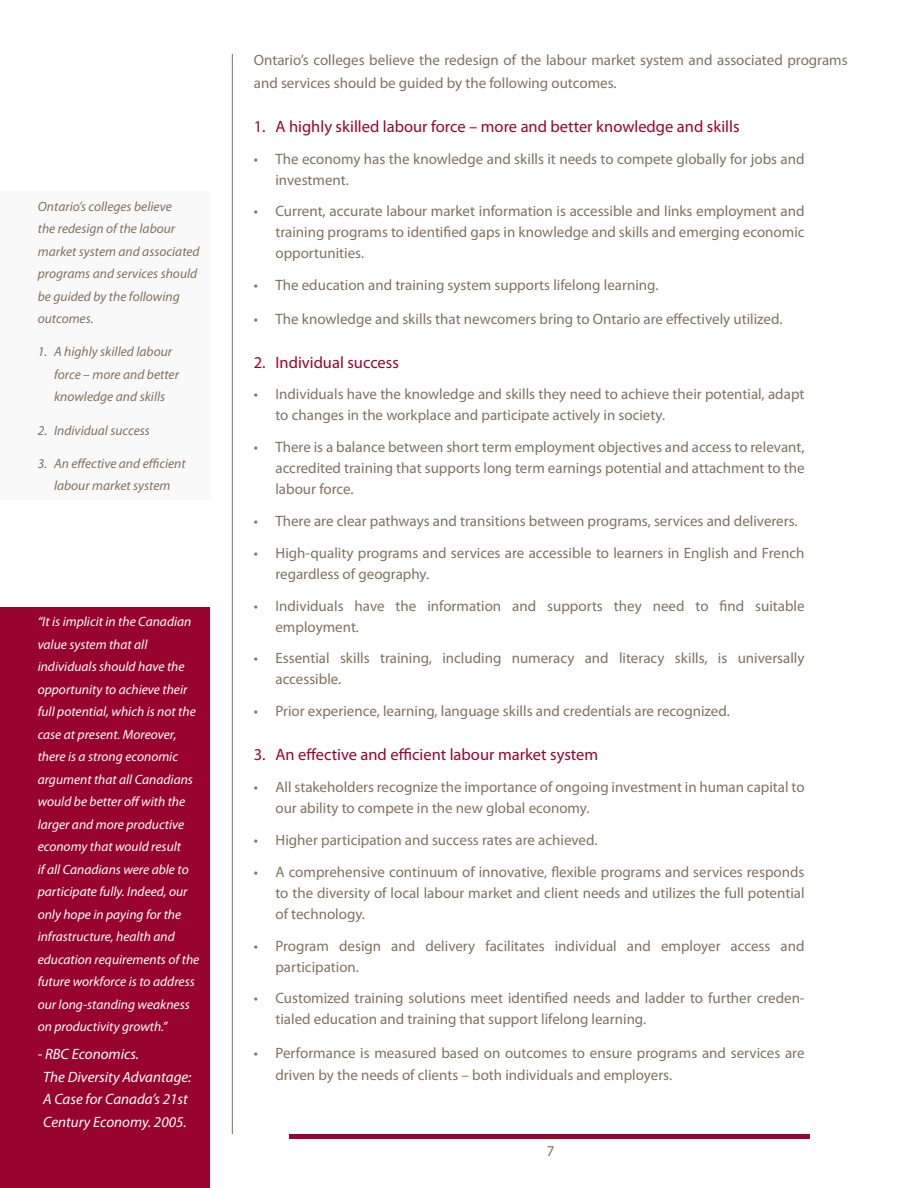
<style>
.page{position:relative;width:918px;height:1188px;background:#fff}
.page>*{position:absolute;margin:0;border:0;box-sizing:border-box;transform-origin:0 0}
.t1{font:16.5px "Myriad Pro";color:#99042e}
.t2{font:15px/21px "Myriad Pro";color:#81725e}
.t3{font:italic 15px/22.5px "Myriad Pro";color:#fff}
.t4{font:italic 13.5px/22.5px "Myriad Pro";color:#fff}
.t5{font:italic 13.5px/22.5px "Myriad Pro";color:#81725e}
</style>
<div class="page">
<div style="left:0;top:192px;width:211px;height:308px;background:#faf9f9"></div>
<div style="left:0;top:608px;width:210px;height:580px;background:#99042e"></div>
<hr style="left:232px;top:54px;width:1px;height:1080px;background:#81725e">
<hr style="left:290px;top:1134px;width:520px;height:4px;background:#99042e">
<p class="t5" style="left:38px;top:195px;width:163px">Ontario’s colleges believe<br>the redesign of the labour market system and associated programs and services should be guided by the following outcomes.</p>
<p class="t5" style="left:54px;top:340px;width:127px">A highly skilled labour force – more and better knowledge and skills</p>
<p class="t5" style="left:54px;top:419px;width:97px">Individual success</p>
<p class="t5" style="left:54px;top:452px;width:133px">An effective and efficient labour market system</p>
<p class="t5" style="left:38px;top:340px;width:11px">1.</p>
<p class="t5" style="left:38px;top:419px;width:11px">2.</p>
<p class="t5" style="left:38px;top:452px;width:11px">3.</p>
<p class="t4" style="left:38px;top:610px;width:163px">“It is implicit in the Canadian value system that all individuals should have the opportunity to achieve their full potential, which is not the case at present. Moreover, there is a strong economic argument that all Canadians would be better off with the larger and more productive economy that would result<br>if all Canadians were able to participate fully. Indeed, our only hope in paying for the infrastructure, health and education requirements of the future workforce is to address our long-standing weakness on productivity growth.”</p>
<p class="t3" style="left:43px;top:1043px;width:150px;text-indent:-5px">- RBC Economics.<br>The Diversity Advantage:<br>A Case for Canada’s 21st<br>Century Economy. 2005.</p>
<p class="t2" style="left:254px;top:49px;width:595px;line-height:22.5px">Ontario’s colleges believe the redesign of the labour market system and associated programs and services should be guided by the following outcomes.</p>
<p class="t1" style="left:275px;top:116px;width:466px">A highly skilled labour force – more and better knowledge and skills</p>
<p class="t2" style="left:275px;top:148px;width:531px">The economy has the knowledge and skills it needs to compete globally for jobs and investment.</p>
<p class="t2" style="left:275px;top:201px;width:531px;text-align:justify">Current, accurate labour market information is accessible and links employment and training programs to identified gaps in knowledge and skills and emerging economic opportunities.</p>
<p class="t2" style="left:275px;top:274px;width:385px">The education and training system supports lifelong learning.</p>
<p class="t2" style="left:275px;top:308px;width:509px">The knowledge and skills that newcomers bring to Ontario are effectively utilized.</p>
<p class="t1" style="left:275px;top:352px;width:125px">Individual success</p>
<p class="t2" style="left:275px;top:384px;width:531px">Individuals have the knowledge and skills they need to achieve their potential, adapt to changes in the workplace and participate actively in society.</p>
<p class="t2" style="left:275px;top:436px;width:531px;text-align:justify">There is a balance between short term employment objectives and access to relevant, accredited training that supports long term earnings potential and attachment to the labour force.</p>
<p class="t2" style="left:275px;top:505px;width:531px;line-height:31.8px">There are clear pathways and transitions between programs, services and deliverers.<br>High-quality programs and services are accessible to learners in English and French</p>
<p class="t2" style="left:275px;top:558px;width:531px;line-height:31.8px">regardless of geography.<br>Individuals have the information and supports they need to find suitable</p>
<p class="t2" style="left:275px;top:610px;width:531px;line-height:31.8px">employment.<br>Essential skills training, including numeracy and literacy skills, is universally</p>
<p class="t2" style="left:275px;top:663px;width:456px;line-height:31.8px">accessible.<br>Prior experience, learning, language skills and credentials are recognized.</p>
<p class="t1" style="left:275px;top:745px;width:324px">An effective and efficient labour market system</p>
<p class="t2" style="left:275px;top:776px;width:531px">All stakeholders recognize the importance of ongoing investment in human capital to our ability to compete in the new global economy.</p>
<p class="t2" style="left:275px;top:824px;width:531px;line-height:31.8px">Higher participation and success rates are achieved.<br>A comprehensive continuum of innovative, flexible programs and services responds</p>
<p class="t2" style="left:275px;top:882px;width:531px">to the diversity of local labour market and client needs and utilizes the full potential of technology.</p>
<p class="t2" style="left:275px;top:935px;width:531px">Program design and delivery facilitates individual and employer access and participation.</p>
<p class="t2" style="left:275px;top:988px;width:531px">Customized training solutions meet identified needs and ladder to further creden&shy;tialed education and training that support lifelong learning.</p>
<p class="t2" style="left:275px;top:1041px;width:531px;line-height:22.5px">Performance is measured based on outcomes to ensure programs and services are driven by the needs of clients – both individuals and employers.</p>
<p class="t1" style="left:254px;top:116px;width:13px">1.</p>
<p class="t2" style="left:254px;top:148px;width:6px">•</p>
<p class="t2" style="left:254px;top:201px;width:6px">•</p>
<p class="t2" style="left:254px;top:274px;width:6px">•</p>
<p class="t2" style="left:254px;top:308px;width:6px">•</p>
<p class="t1" style="left:254px;top:352px;width:13px">2.</p>
<p class="t2" style="left:254px;top:384px;width:6px">•</p>
<p class="t2" style="left:254px;top:436px;width:6px">•</p>
<p class="t2" style="left:254px;top:505px;width:6px;line-height:31.8px">• •</p>
<p class="t2" style="left:254px;top:595px;width:6px">•</p>
<p class="t2" style="left:254px;top:648px;width:6px">•</p>
<p class="t2" style="left:254px;top:700px;width:6px">•</p>
<p class="t1" style="left:254px;top:745px;width:13px">3.</p>
<p class="t2" style="left:254px;top:776px;width:6px">•</p>
<p class="t2" style="left:254px;top:824px;width:6px;line-height:31.8px">• •</p>
<p class="t2" style="left:254px;top:935px;width:6px">•</p>
<p class="t2" style="left:254px;top:988px;width:6px">•</p>
<p class="t2" style="left:254px;top:1042px;width:6px">•</p>
<p class="t2" style="left:547px;top:1140px;width:9px">7</p>
</div>
